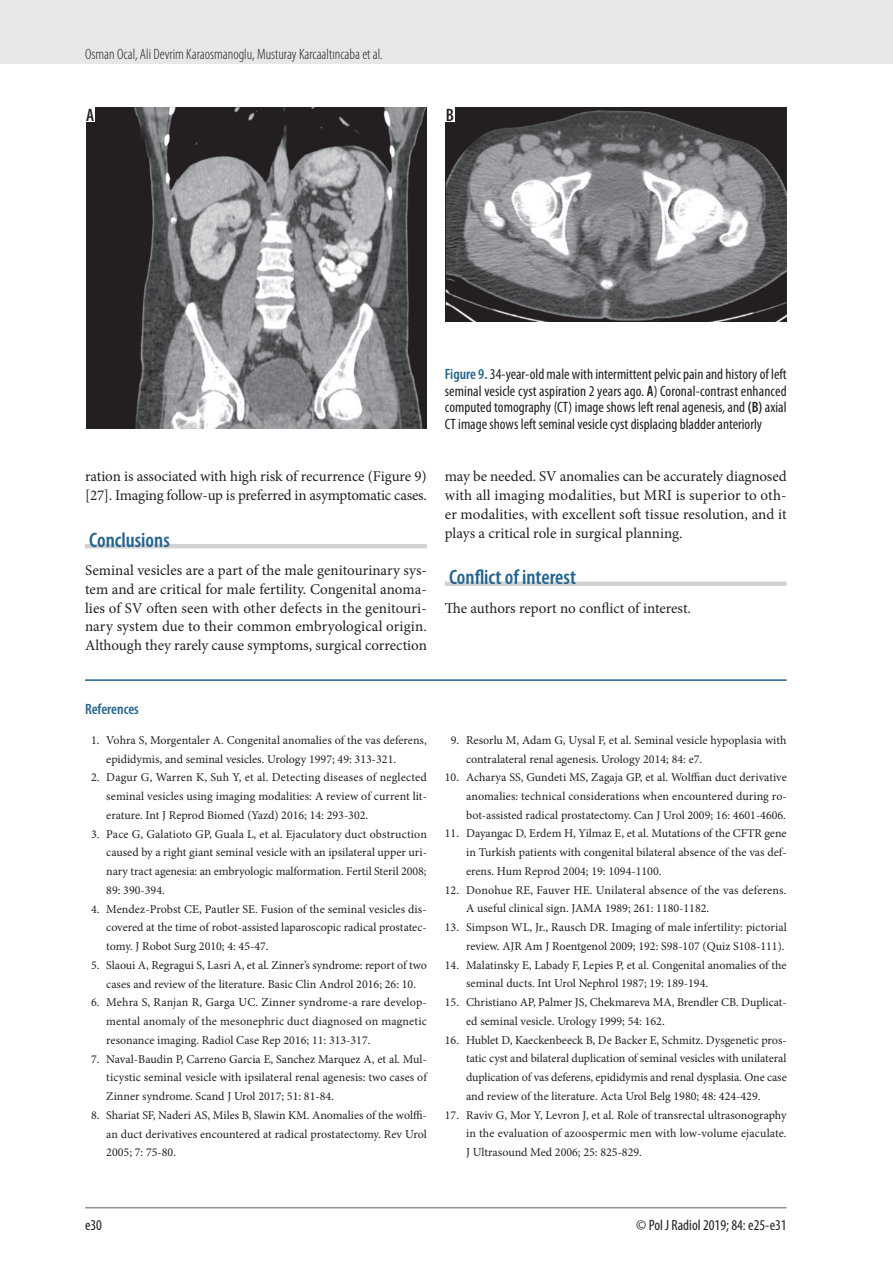
<style>
.page{position:relative;width:893px;height:1263px;background:#fff}
.page>*{position:absolute;margin:0;border:0;box-sizing:border-box;transform-origin:0 0}
.t1{font:600 condensed 21px "Myriad Pro";color:#24648f}
.t2{font:600 condensed 18px "Myriad Pro";color:#231f20}
.t3{font:15px/18.8px "Minion Pro";letter-spacing:-.005em;color:#231f20;text-align:justify}
.t4{font:condensed 15px/16.5px "Myriad Pro";color:#231f20;text-align:justify}
.t5{font:300 condensed 15px "Myriad Pro";color:#231f20}
.t6{font:600 condensed 15px "Myriad Pro";color:#24648f}
.t7{font:12px/18.8px "Minion Pro";color:#231f20;text-align:justify}
.s1{font-weight:600;color:#24648f}
.s2{font-weight:600}
</style>
<div class="page">
<div style="left:0;top:0;width:893px;height:64px;background:#e6e7e9"></div>
<hr style="left:85px;top:1207px;width:702px;height:1px;background:#939598">
<img style="left:86px;top:107px;width:341px;height:322px">
<img style="left:446px;top:107px;width:340px;height:214px">
<div style="left:85px;top:106px;width:10px;height:16px;background:#fff"></div>
<div style="left:445px;top:106px;width:10px;height:16px;background:#fff"></div>
<hr style="left:85px;top:544px;width:342px;height:4px;background:#d1d2d4">
<div style="left:445px;top:581px;width:342px;height:5px;background:#d1d2d4"></div>
<hr style="left:85px;top:679px;width:702px;height:2px;background:#24648f">
<p class="t5" style="left:85px;top:45px;width:299px">Osman Ocal, Ali Devrim Karaosmanoglu, Musturay Karcaaltıncaba et al.</p>
<h2 class="t2" style="left:86px;top:104px;width:10px">A</h2>
<h2 class="t2" style="left:446px;top:104px;width:10px">B</h2>
<p class="t3" style="left:85px;top:467px;width:343px">ration is associated with high risk of recurrence (Figure 9) [27]. Imaging follow-up is preferred in asymptomatic cases.</p>
<h1 class="t1" style="left:89px;top:527px;width:82px">Conclusions</h1>
<p class="t3" style="left:85px;top:561px;width:343px">Seminal vesicles are a part of the male genitourinary sys&shy;tem and are critical for male fertility. Congenital anoma&shy;lies of SV often seen with other defects in the genitouri&shy;nary system due to their common embryological origin.<br>Although they rarely cause symptoms, surgical correction</p>
<p class="t4" style="left:445px;top:366px;width:343px"><span class="s1">Figure 9.</span> 34-year-old male with intermittent pelvic pain and history of left seminal vesicle cyst aspiration 2 years ago. <span class="s2">A</span>) Coronal-contrast enhanced computed tomography (CT) image shows left renal agenesis, and <span class="s2">(B)</span> axial CT image shows left seminal vesicle cyst displacing bladder anteriorly</p>
<p class="t3" style="left:445px;top:467px;width:343px">may be needed. SV anomalies can be accurately diagnosed with all imaging modalities, but MRI is superior to oth&shy;er modalities, with excellent soft tissue resolution, and it plays a critical role in surgical planning.</p>
<h1 class="t1" style="left:449px;top:564px;width:128px">Conflict of interest</h1>
<p class="t3" style="left:445px;top:598px;width:248px">The authors report no conflict of interest.</p>
<p class="t6" style="left:85px;top:700px;width:55px">References</p>
<p class="t7" style="left:106px;top:731px;width:322px;text-indent:-15px">1. Vohra S, Morgentaler A. Congenital anomalies of the vas deferens, epididymis, and seminal vesicles. Urology 1997; 49: 313-321.</p>
<p class="t7" style="left:106px;top:768px;width:322px;text-indent:-15px">2. Dagur G, Warren K, Suh Y, et al. Detecting diseases of neglected seminal vesicles using imaging modalities: A review of current lit&shy;erature. Int J Reprod Biomed (Yazd) 2016; 14: 293-302.</p>
<p class="t7" style="left:106px;top:824px;width:322px;text-indent:-15px">3. Pace G, Galatioto GP, Guala L, et al. Ejaculatory duct obstruction caused by a right giant seminal vesicle with an ipsilateral upper uri&shy;nary tract agenesia: an embryologic malformation. Fertil Steril 2008; 89: 390-394.</p>
<p class="t7" style="left:106px;top:899px;width:322px;text-indent:-15px">4. Mendez-Probst CE, Pautler SE. Fusion of the seminal vesicles dis&shy;covered at the time of robot-assisted laparoscopic radical prostatec&shy;tomy. J Robot Surg 2010; 4: 45-47.</p>
<p class="t7" style="left:91px;top:956px;width:337px;text-align:center">5. Slaoui A, Regragui S, Lasri A, et al. Zinner’s syndrome: report of two cases and review of the literature. Basic Clin Androl 2016; 26: 10.</p>
<p class="t7" style="left:106px;top:993px;width:322px;text-indent:-15px">6. Mehra S, Ranjan R, Garga UC. Zinner syndrome-a rare develop&shy;mental anomaly of the mesonephric duct diagnosed on magnetic resonance imaging. Radiol Case Rep 2016; 11: 313-317.</p>
<p class="t7" style="left:106px;top:1049px;width:322px;text-indent:-15px">7. Naval-Baudin P, Carreno Garcia E, Sanchez Marquez A, et al. Mul&shy;ticystic seminal vesicle with ipsilateral renal agenesis: two cases of Zinner syndrome. Scand J Urol 2017; 51: 81-84.</p>
<p class="t7" style="left:106px;top:1106px;width:322px;text-indent:-15px">8. Shariat SF, Naderi AS, Miles B, Slawin KM. Anomalies of the wolffi&shy;an duct derivatives encountered at radical prostatectomy. Rev Urol 2005; 7: 75-80.</p>
<p class="t7" style="left:466px;top:731px;width:322px;text-indent:-15px">9. Resorlu M, Adam G, Uysal F, et al. Seminal vesicle hypoplasia with contralateral renal agenesis. Urology 2014; 84: e7.</p>
<p class="t7" style="left:466px;top:768px;width:322px;text-indent:-21px">10. Acharya SS, Gundeti MS, Zagaja GP, et al. Wolffian duct derivative anomalies: technical considerations when encountered during ro&shy;bot-assisted radical prostatectomy. Can J Urol 2009; 16: 4601-4606.</p>
<p class="t7" style="left:466px;top:824px;width:322px;text-indent:-21px">11. Dayangac D, Erdem H, Yilmaz E, et al. Mutations of the CFTR gene in Turkish patients with congenital bilateral absence of the vas def&shy;erens. Hum Reprod 2004; 19: 1094-1100.</p>
<p class="t7" style="left:466px;top:880px;width:322px;text-indent:-21px">12. Donohue RE, Fauver HE. Unilateral absence of the vas deferens.<br>A useful clinical sign. JAMA 1989; 261: 1180-1182.</p>
<p class="t7" style="left:445px;top:918px;width:343px;text-align:right">13. Simpson WL, Jr., Rausch DR. Imaging of male infertility: pictorial review. AJR Am J Roentgenol 2009; 192: S98-107 (Quiz S108-111).</p>
<p class="t7" style="left:466px;top:955px;width:322px;text-indent:-21px">14. Malatinsky E, Labady F, Lepies P, et al. Congenital anomalies of the seminal ducts. Int Urol Nephrol 1987; 19: 189-194.</p>
<p class="t7" style="left:466px;top:993px;width:322px;text-indent:-21px">15. Christiano AP, Palmer JS, Chekmareva MA, Brendler CB. Duplicat&shy;ed seminal vesicle. Urology 1999; 54: 162.</p>
<p class="t7" style="left:466px;top:1030px;width:322px;text-indent:-21px">16. Hublet D, Kaeckenbeeck B, De Backer E, Schmitz. Dysgenetic pros&shy;tatic cyst and bilateral duplication of seminal vesicles with unilateral duplication of vas deferens, epididymis and renal dysplasia. One case and review of the literature. Acta Urol Belg 1980; 48: 424-429.</p>
<p class="t7" style="left:466px;top:1105px;width:322px;text-indent:-21px">17. Raviv G, Mor Y, Levron J, et al. Role of transrectal ultrasonography in the evaluation of azoospermic men with low-volume ejaculate.<br>J Ultrasound Med 2006; 25: 825-829.</p>
<p class="t4" style="left:85px;top:1216px;width:18px">e30</p>
<p class="t4" style="left:636px;top:1216px;width:152px">© Pol J Radiol 2019; 84: e25-e31</p>
</div>
